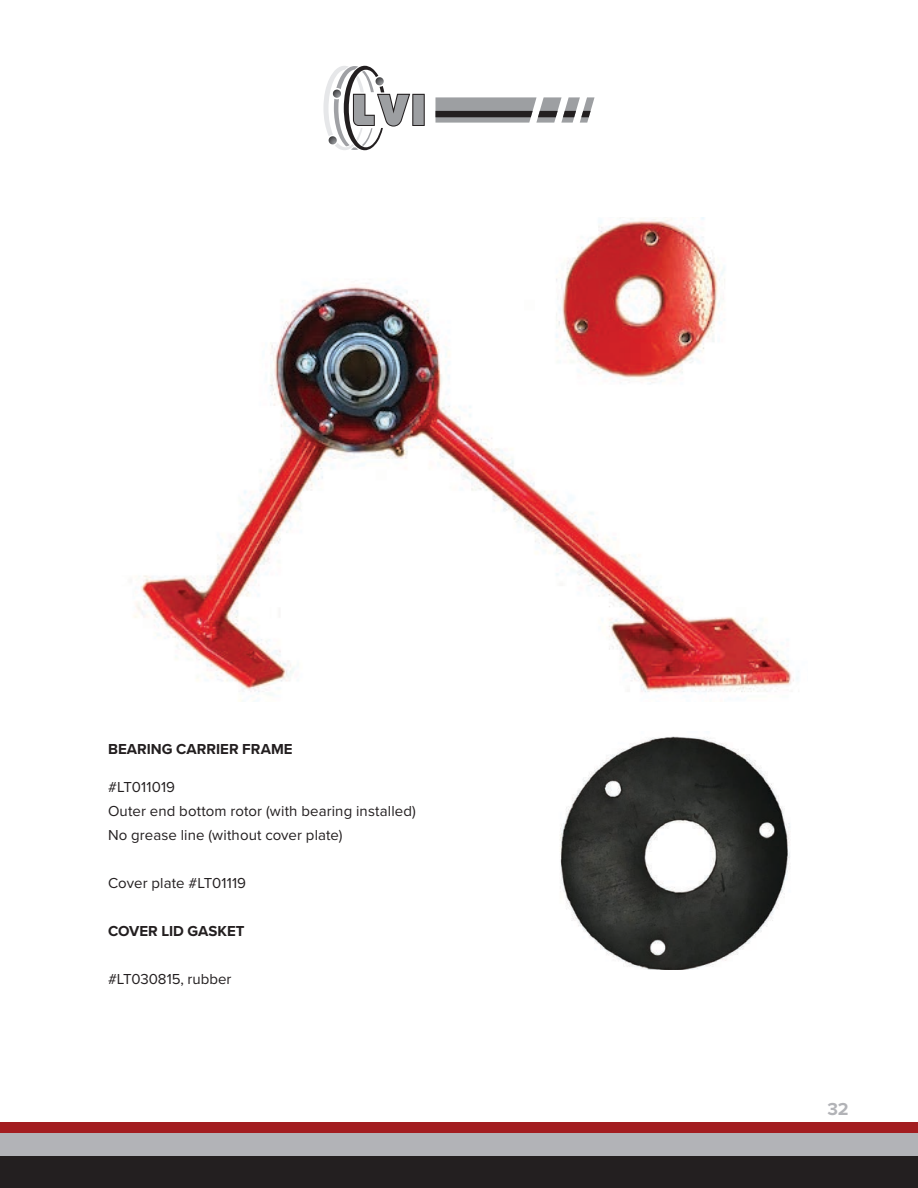
<style>
.page{position:relative;width:918px;height:1188px;background:#fff}
.page>*{position:absolute;margin:0;border:0;box-sizing:border-box;transform-origin:0 0}
.t1{font:700 18px "Proxima Nova";color:#b2b3b7}
.t2{font:15px/24px "Proxima Nova";letter-spacing:.005em;color:#231f20}
.t3{font:700 15px "Proxima Nova";color:#231f20}
</style>
<div class="page">
<div style="left:0;top:1123px;width:918px;height:65px;background:#a31d20"></div>
<div style="left:0;top:1134px;width:918px;height:54px;background:#b2b3b7"></div>
<div style="left:0;top:1157px;width:918px;height:31px;background:#231f20"></div>
<svg style="left:435px;top:97px;width:160px;height:26px;background:#969698"></svg>
<svg style="left:323px;top:66px;width:102px;height:84px"></svg>
<img style="left:134px;top:217px;width:665px;height:485px">
<img style="left:560px;top:736px;width:230px;height:233px">
<p class="t3" style="left:108px;top:738px;width:186px">BEARING CARRIER FRAME</p>
<p class="t2" style="left:108px;top:774px;width:309px">#LT011019<br>Outer end bottom rotor (with bearing installed)<br>No grease line (without cover plate)</p>
<p class="t2" style="left:108px;top:870px;width:140px">Cover plate #LT01119</p>
<p class="t3" style="left:108px;top:920px;width:138px">COVER LID GASKET</p>
<p class="t2" style="left:108px;top:966px;width:125px">#LT030815, rubber</p>
<p class="t1" style="left:827px;top:1095px;width:23px">32</p>
</div>
